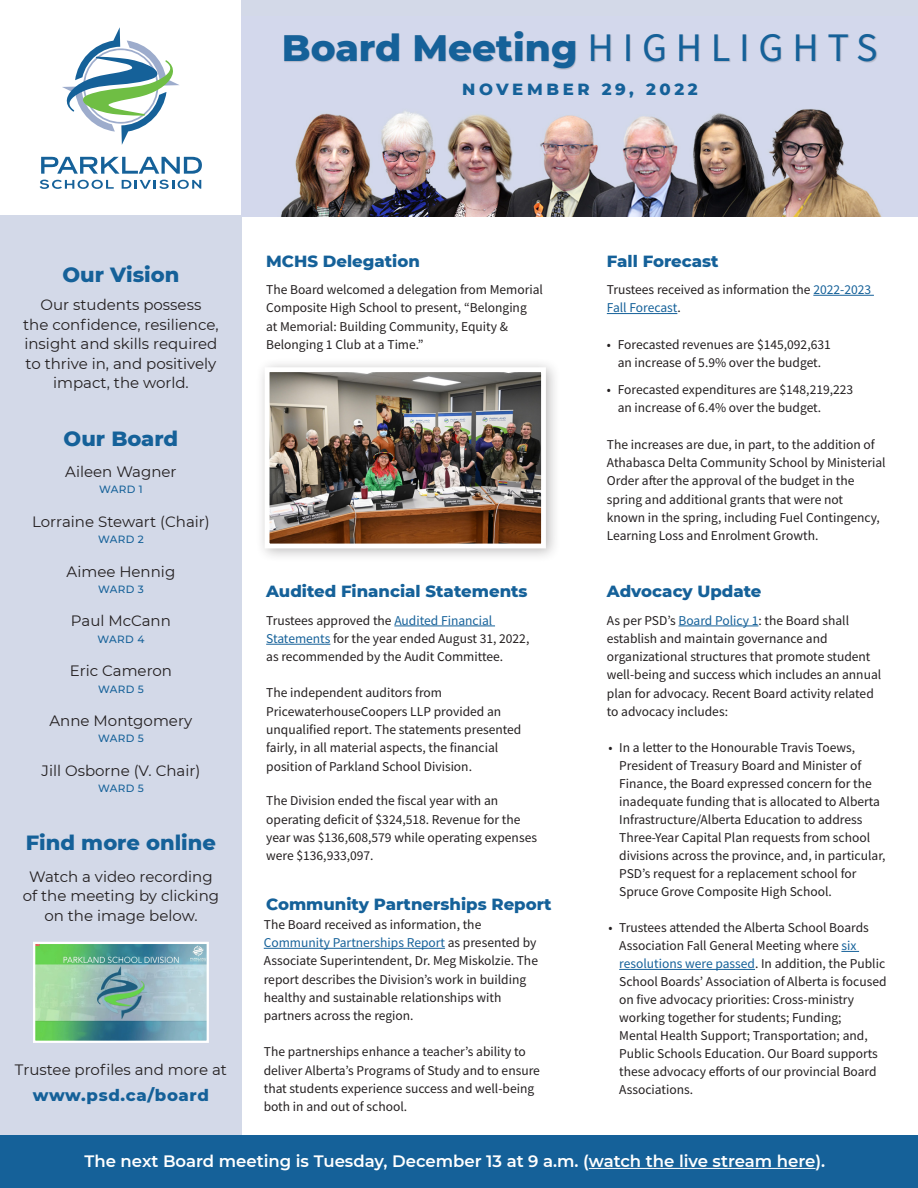
<style>
.page{position:relative;width:918px;height:1188px;background:#fff}
.page>*{position:absolute;margin:0;border:0;box-sizing:border-box;transform-origin:0 0}
.t1{font:800 37.5px "Montserrat";color:#156199}
.t2{font:800 21px "Montserrat";color:#156199}
.t3{font:800 16.5px "Montserrat";color:#156199}
.t4{font:600 16.5px "Montserrat";color:#fff}
.t5{font:800 16.5px "Montserrat";letter-spacing:.04em;color:#156199}
.t6{font:800 16.5px "Montserrat";letter-spacing:.22em;color:#156199}
.t7{font:15px/19.5px "Montserrat";color:#231f20;text-align:center}
.Paragraph_Style_1{font:13.5px/18.3px "Source Sans Pro";color:#231f20}
.t8{font:500 10.5px "Montserrat";letter-spacing:.03em;color:#156199}
.s1{font-family:"Source Sans Pro";font-weight:400;font-size:40.5px}
.s2{color:#156199}
</style>
<div class="page">
<div style="left:0;top:215px;width:242px;height:928px;background:#d3d9e8"></div>
<div style="left:242px;top:0;width:676px;height:216px;background:#d3d9e8"></div>
<img style="left:281px;top:109px;width:600px;height:107px">
<svg style="left:41px;top:157px;width:161px;height:17px"></svg>
<svg style="left:40px;top:180px;width:74px;height:9px"></svg>
<svg style="left:122px;top:180px;width:79px;height:9px"></svg>
<svg style="left:62px;top:27px;width:117px;height:118px"></svg>
<div style="left:284px;top:31px;width:593px;height:39px;background:#231f20;opacity:.2"></div>
<div style="left:0;top:1135px;width:918px;height:53px;background:#156199"></div>
<hr style="left:589px;top:1168px;width:227px;height:1px;background:#fff">
<img style="left:36px;top:945px;width:170px;height:95px">
<div style="left:33px;top:942px;width:176px;height:101px;border:2px solid #fff"></div>
<hr style="left:813px;top:295px;width:61px;height:1px;background:#156199">
<hr style="left:607px;top:313px;width:70px;height:1px;background:#156199">
<hr style="left:679px;top:626px;width:79px;height:1px;background:#156199">
<svg style="left:841px;top:951px;width:18px;height:1px"></svg>
<hr style="left:619px;top:969px;width:136px;height:1px;background:#156199">
<hr style="left:394px;top:626px;width:101px;height:1px;background:#156199">
<hr style="left:266px;top:644px;width:64px;height:1px;background:#156199">
<hr style="left:264px;top:948px;width:181px;height:1px;background:#156199">
<div style="left:255px;top:358px;width:305px;height:205px;background:#231f20;opacity:.3"></div>
<img style="left:271px;top:373px;width:269px;height:169px">
<div style="left:265px;top:367px;width:281px;height:181px;border:5px solid #fff"></div>
<p class="t1" style="left:282px;top:20px;width:597px">Board Meeting <span class="s1">HIGHLIGHTS</span></p>
<p class="t6" style="left:462px;top:77px;width:237px">NOVEMBER 29, 2022</p>
<p class="t2" style="left:62px;top:259px;width:119px">Our Vision</p>
<p class="t7" style="left:41px;top:295px;width:162px">Our students possess</p>
<p class="t7" style="left:23px;top:314px;width:197px">the confidence, resilience, insight and skills required to thrive in, and positively impact, the world.</p>
<p class="t2" style="left:64px;top:424px;width:116px">Our Board</p>
<p class="t7" style="left:65px;top:461px;width:113px">Aileen Wagner</p>
<p class="t8" style="left:99px;top:482px;width:45px">WARD 1</p>
<p class="t7" style="left:32px;top:511px;width:179px">Lorraine Stewart (Chair)</p>
<p class="t8" style="left:98px;top:532px;width:47px">WARD 2</p>
<p class="t7" style="left:67px;top:561px;width:110px">Aimee Hennig</p>
<p class="t8" style="left:98px;top:582px;width:47px">WARD 3</p>
<p class="t7" style="left:71px;top:611px;width:102px">Paul McCann</p>
<p class="t8" style="left:98px;top:632px;width:48px">WARD 4</p>
<p class="t7" style="left:70px;top:661px;width:104px">Eric Cameron</p>
<p class="t8" style="left:98px;top:682px;width:47px">WARD 5</p>
<p class="t7" style="left:50px;top:710px;width:144px">Anne Montgomery</p>
<p class="t8" style="left:98px;top:731px;width:47px">WARD 5</p>
<p class="t7" style="left:42px;top:760px;width:160px">Jill Osborne (V. Chair)</p>
<p class="t8" style="left:98px;top:781px;width:47px">WARD 5</p>
<p class="t2" style="left:26px;top:827px;width:192px">Find more online</p>
<p class="t7" style="left:29px;top:866px;width:185px">Watch a video recording</p>
<p class="t7" style="left:23px;top:886px;width:198px">of the meeting by clicking on the image below.</p>
<p class="t7" style="left:15px;top:1060px;width:214px">Trustee profiles and more at</p>
<p class="t5" style="left:33px;top:1083px;width:177px">www.psd.ca/board</p>
<p class="t3" style="left:266px;top:249px;width:155px">MCHS Delegation</p>
<p class="Paragraph_Style_1" style="left:266px;top:280px;width:278px">The Board welcomed a delegation from Memorial Composite High School to present, “Belonging<br>at Memorial: Building Community, Equity &amp; Belonging 1 Club at a Time.”</p>
<p class="t3" style="left:266px;top:579px;width:263px">Audited Financial Statements</p>
<p class="Paragraph_Style_1" style="left:266px;top:611px;width:265px">Trustees approved the <span class="s2">Audited Financial<br>Statements</span> for the year ended August 31, 2022,</p>
<p class="Paragraph_Style_1" style="left:266px;top:647px;width:238px">as recommended by the Audit Committee.</p>
<p class="Paragraph_Style_1" style="left:266px;top:684px;width:257px">The independent auditors from PricewaterhouseCoopers LLP provided an unqualified report. The statements presented fairly, in all material aspects, the financial position of Parkland School Division.</p>
<p class="Paragraph_Style_1" style="left:266px;top:792px;width:272px">The Division ended the fiscal year with an operating deficit of $324,518. Revenue for the year was $136,608,579 while operating expenses were $136,933,097.</p>
<p class="t3" style="left:266px;top:893px;width:287px">Community Partnerships Report</p>
<p class="Paragraph_Style_1" style="left:264px;top:915px;width:276px">The Board received as information, the <span class="s2">Community Partnerships Report</span> as presented by Associate Superintendent, Dr. Meg Miskolzie. The report describes the Division’s work in building healthy and sustainable relationships with partners across the region.</p>
<p class="Paragraph_Style_1" style="left:264px;top:1043px;width:278px">The partnerships enhance a teacher’s ability to deliver Alberta’s Programs of Study and to ensure that students experience success and well-being both in and out of school.</p>
<p class="t3" style="left:607px;top:249px;width:113px">Fall Forecast</p>
<p class="Paragraph_Style_1" style="left:607px;top:280px;width:266px">Trustees received as information the <span class="s2">2022-2023<br>Fall Forecast</span>.</p>
<p class="Paragraph_Style_1" style="left:607px;top:335px;width:225px;text-align:center">• Forecasted revenues are $145,092,631 an increase of 5.9% over the budget.</p>
<p class="Paragraph_Style_1" style="left:618px;top:380px;width:237px;text-indent:-11px">• Forecasted expenditures are $148,219,223 an increase of 6.4% over the budget.</p>
<p class="Paragraph_Style_1" style="left:607px;top:435px;width:280px">The increases are due, in part, to the addition of Athabasca Delta Community School by Ministerial Order after the approval of the budget in the spring and additional grants that were not<br>known in the spring, including Fuel Contingency, Learning Loss and Enrolment Growth.</p>
<p class="t3" style="left:607px;top:579px;width:156px">Advocacy Update</p>
<p class="Paragraph_Style_1" style="left:607px;top:611px;width:276px">As per PSD’s <span class="s2">Board Policy 1</span>: the Board shall establish and maintain governance and organizational structures that promote student well-being and success which includes an annual plan for advocacy. Recent Board activity related to advocacy includes:</p>
<p class="Paragraph_Style_1" style="left:619px;top:739px;width:268px;text-indent:-11px">• In a letter to the Honourable Travis Toews, President of Treasury Board and Minister of Finance, the Board expressed concern for the inadequate funding that is allocated to Alberta Infrastructure/Alberta Education to address Three-Year Capital Plan requests from school divisions across the province, and, in particular, PSD’s request for a replacement school for Spruce Grove Composite High School.</p>
<p class="Paragraph_Style_1" style="left:619px;top:919px;width:269px;text-indent:-11px">• Trustees attended the Alberta School Boards Association Fall General Meeting where <span class="s2">six resolutions were passed</span>. In addition, the Public School Boards’ Association of Alberta is focused on five advocacy priorities: Cross-ministry working together for students; Funding;<br>Mental Health Support; Transportation; and, Public Schools Education. Our Board supports these advocacy efforts of our provincial Board Associations.</p>
<p class="t4" style="left:84px;top:1150px;width:742px">The next Board meeting is Tuesday, December 13 at 9 a.m. (watch the live stream here).</p>
</div>
